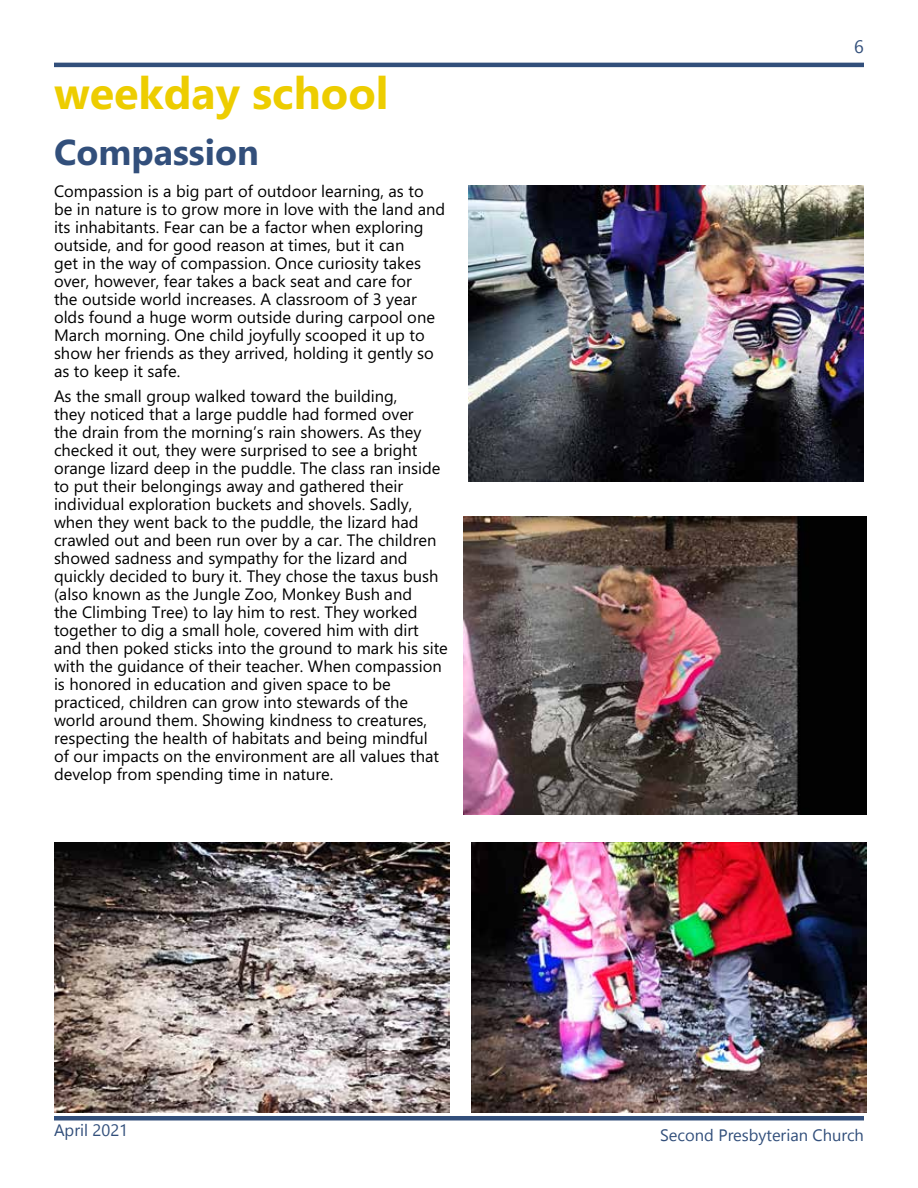
<style>
.page{position:relative;width:918px;height:1188px;background:#fff}
.page>*{position:absolute;margin:0;border:0;box-sizing:border-box;transform-origin:0 0}
.t1{font:700 45px "Microsoft Phags Pa";color:#edcd00}
.t2{font:700 36px "Microsoft Phags Pa";color:#324f7b}
.t3{font:16.5px/18px "Microsoft Phags Pa";color:#000}
.t4{font:16.5px "Segoe UI Emoji";color:#324f7b}
</style>
<div class="page">
<hr style="left:54px;top:63px;width:810px;height:4px;background:#324f7b">
<hr style="left:54px;top:1116px;width:810px;height:4px;background:#324f7b">
<img style="left:468px;top:185px;width:396px;height:297px">
<img style="left:463px;top:516px;width:404px;height:298px">
<img style="left:471px;top:842px;width:396px;height:270px">
<img style="left:54px;top:842px;width:395px;height:270px">
<h1 class="t1" style="left:54px;top:61px;width:336px">weekday school</h1>
<h2 class="t2" style="left:54px;top:127px;width:206px">Compassion</h2>
<p class="t3" style="left:54px;top:182px;width:393px">Compassion is a big part of outdoor learning, as to be in nature is to grow more in love with the land and its inhabitants. Fear can be a factor when exploring outside, and for good reason at times, but it can<br>get in the way of compassion. Once curiosity takes over, however, fear takes a back seat and care for<br>the outside world increases. A classroom of 3 year olds found a huge worm outside during carpool one March morning. One child joyfully scooped it up to show her friends as they arrived, holding it gently so as to keep it safe.</p>
<p class="t3" style="left:54px;top:386px;width:395px">As the small group walked toward the building,<br>they noticed that a large puddle had formed over<br>the drain from the morning’s rain showers. As they checked it out, they were surprised to see a bright orange lizard deep in the puddle. The class ran inside to put their belongings away and gathered their individual exploration buckets and shovels. Sadly, when they went back to the puddle, the lizard had crawled out and been run over by a car. The children showed sadness and sympathy for the lizard and quickly decided to bury it. They chose the taxus bush (also known as the Jungle Zoo, Monkey Bush and<br>the Climbing Tree) to lay him to rest. They worked together to dig a small hole, covered him with dirt and then poked sticks into the ground to mark his site with the guidance of their teacher. When compassion is honored in education and given space to be practiced, children can grow into stewards of the world around them. Showing kindness to creatures, respecting the health of habitats and being mindful<br>of our impacts on the environment are all values that develop from spending time in nature.</p>
<p class="t4" style="left:84px;top:1120px;width:5px">●</p>
</div>
